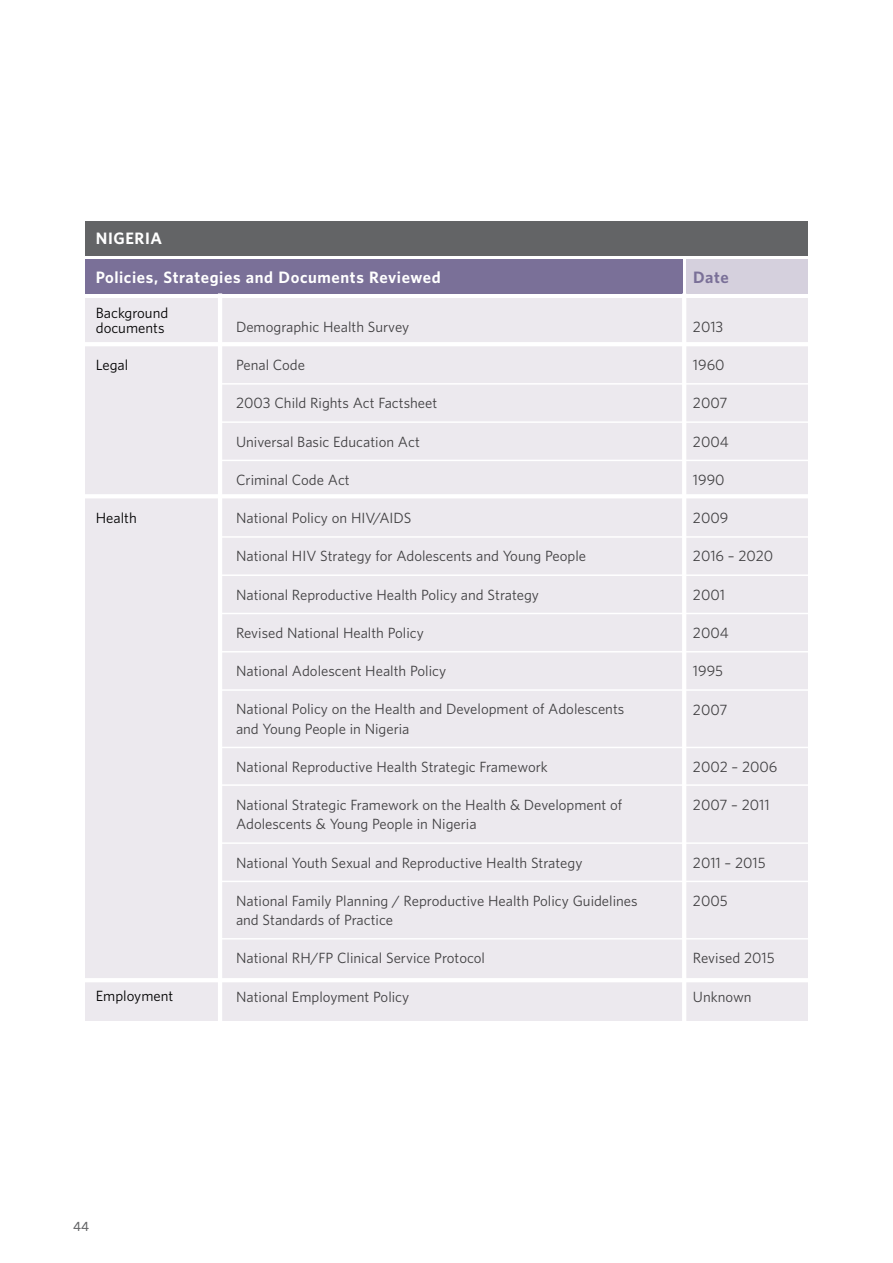
<style>
.page{position:relative;width:893px;height:1263px;background:#fff}
.page>*{position:absolute;margin:0;border:0;box-sizing:border-box;transform-origin:0 0}
.t1{font:700 15px "UNFPA";letter-spacing:.04em;color:#fff}
.t2{font:700 15px "UNFPA";color:#7a7098}
.t3{font:13.5px/19.2px "UNFPA Text";color:#414042}
.t4{font:13.5px/15px "UNFPA Text";color:#000}
.t5{font:600 12px "UNFPA";color:#636466}
</style>
<div class="page">
<div style="left:85px;top:298px;width:723px;height:722px;background:#ece9ee"></div>
<div style="left:85px;top:259px;width:597px;height:34px;background:#7a7098"></div>
<div style="left:85px;top:221px;width:723px;height:34px;background:#636466"></div>
<div style="left:686px;top:259px;width:122px;height:34px;background:#d5d0dd"></div>
<hr style="left:682px;top:293px;width:4px;height:747px;background:#fff">
<hr style="left:77px;top:494px;width:739px;height:4px;background:#fff">
<hr style="left:218px;top:293px;width:4px;height:747px;background:#fff">
<hr style="left:220px;top:383px;width:596px;height:2px;background:#fff">
<hr style="left:220px;top:421px;width:596px;height:2px;background:#fff">
<hr style="left:220px;top:460px;width:596px;height:1px;background:#fff">
<hr style="left:220px;top:613px;width:596px;height:1px;background:#fff">
<hr style="left:220px;top:747px;width:596px;height:1px;background:#fff">
<hr style="left:220px;top:536px;width:596px;height:2px;background:#fff">
<hr style="left:220px;top:651px;width:596px;height:1px;background:#fff">
<hr style="left:77px;top:978px;width:739px;height:4px;background:#fff">
<hr style="left:77px;top:342px;width:739px;height:4px;background:#fff">
<hr style="left:220px;top:574px;width:596px;height:2px;background:#fff">
<hr style="left:220px;top:689px;width:596px;height:2px;background:#fff">
<hr style="left:220px;top:784px;width:596px;height:2px;background:#fff">
<hr style="left:220px;top:842px;width:596px;height:2px;background:#fff">
<hr style="left:220px;top:881px;width:596px;height:1px;background:#fff">
<hr style="left:220px;top:938px;width:596px;height:1px;background:#fff">
<p class="t1" style="left:96px;top:229px;width:68px">NIGERIA</p>
<p class="t1" style="left:96px;top:267px;width:346px">Policies, Strategies and Documents Reviewed</p>
<p class="t2" style="left:693px;top:267px;width:37px">Date</p>
<p class="t4" style="left:96px;top:305px;width:74px">Background documents</p>
<p class="t4" style="left:96px;top:357px;width:34px">Legal</p>
<p class="t4" style="left:96px;top:510px;width:42px">Health</p>
<p class="t4" style="left:96px;top:988px;width:79px">Employment</p>
<p class="t3" style="left:236px;top:317px;width:175px">Demographic Health Survey</p>
<p class="t3" style="left:236px;top:355px;width:71px">Penal Code</p>
<p class="t3" style="left:236px;top:393px;width:203px">2003 Child Rights Act Factsheet</p>
<p class="t3" style="left:236px;top:431px;width:185px">Universal Basic Education Act</p>
<p class="t3" style="left:236px;top:470px;width:115px">Criminal Code Act</p>
<p class="t3" style="left:236px;top:508px;width:177px">National Policy on HIV/AIDS</p>
<p class="t3" style="left:236px;top:546px;width:352px">National HIV Strategy for Adolescents and Young People</p>
<p class="t3" style="left:236px;top:584px;width:305px">National Reproductive Health Policy and Strategy</p>
<p class="t3" style="left:236px;top:623px;width:189px">Revised National Health Policy</p>
<p class="t3" style="left:236px;top:661px;width:212px">National Adolescent Health Policy</p>
<p class="t3" style="left:236px;top:699px;width:390px">National Policy on the Health and Development of Adolescents and Young People in Nigeria</p>
<p class="t3" style="left:236px;top:757px;width:313px">National Reproductive Health Strategic Framework</p>
<p class="t3" style="left:236px;top:795px;width:388px">National Strategic Framework on the Health &amp; Development of<br>Adolescents &amp; Young People in Nigeria</p>
<p class="t3" style="left:236px;top:852px;width:348px">National Youth Sexual and Reproductive Health Strategy</p>
<p class="t3" style="left:236px;top:891px;width:403px">National Family Planning / Reproductive Health Policy Guidelines and Standards of Practice</p>
<p class="t3" style="left:236px;top:948px;width:251px">National RH/FP Clinical Service Protocol</p>
<p class="t3" style="left:236px;top:986px;width:175px">National Employment Policy</p>
<p class="t3" style="left:693px;top:317px;width:32px">2013</p>
<p class="t3" style="left:693px;top:355px;width:33px">1960</p>
<p class="t3" style="left:693px;top:393px;width:36px">2007</p>
<p class="t3" style="left:693px;top:431px;width:37px">2004</p>
<p class="t3" style="left:693px;top:470px;width:33px">1990</p>
<p class="t3" style="left:693px;top:508px;width:37px">2009</p>
<p class="t3" style="left:693px;top:546px;width:82px">2016 – 2020</p>
<p class="t3" style="left:693px;top:584px;width:34px">2001</p>
<p class="t3" style="left:693px;top:623px;width:37px">2004</p>
<p class="t3" style="left:693px;top:661px;width:32px">1995</p>
<p class="t3" style="left:693px;top:699px;width:36px">2007</p>
<p class="t3" style="left:693px;top:757px;width:86px">2002 – 2006</p>
<p class="t3" style="left:693px;top:795px;width:78px">2007 – 2011</p>
<p class="t3" style="left:693px;top:852px;width:74px">2011 – 2015</p>
<p class="t3" style="left:693px;top:891px;width:36px">2005</p>
<p class="t3" style="left:693px;top:948px;width:83px">Revised 2015</p>
<p class="t3" style="left:693px;top:986px;width:60px">Unknown</p>
<p class="t5" style="left:73px;top:1219px;width:17px">44</p>
</div>
